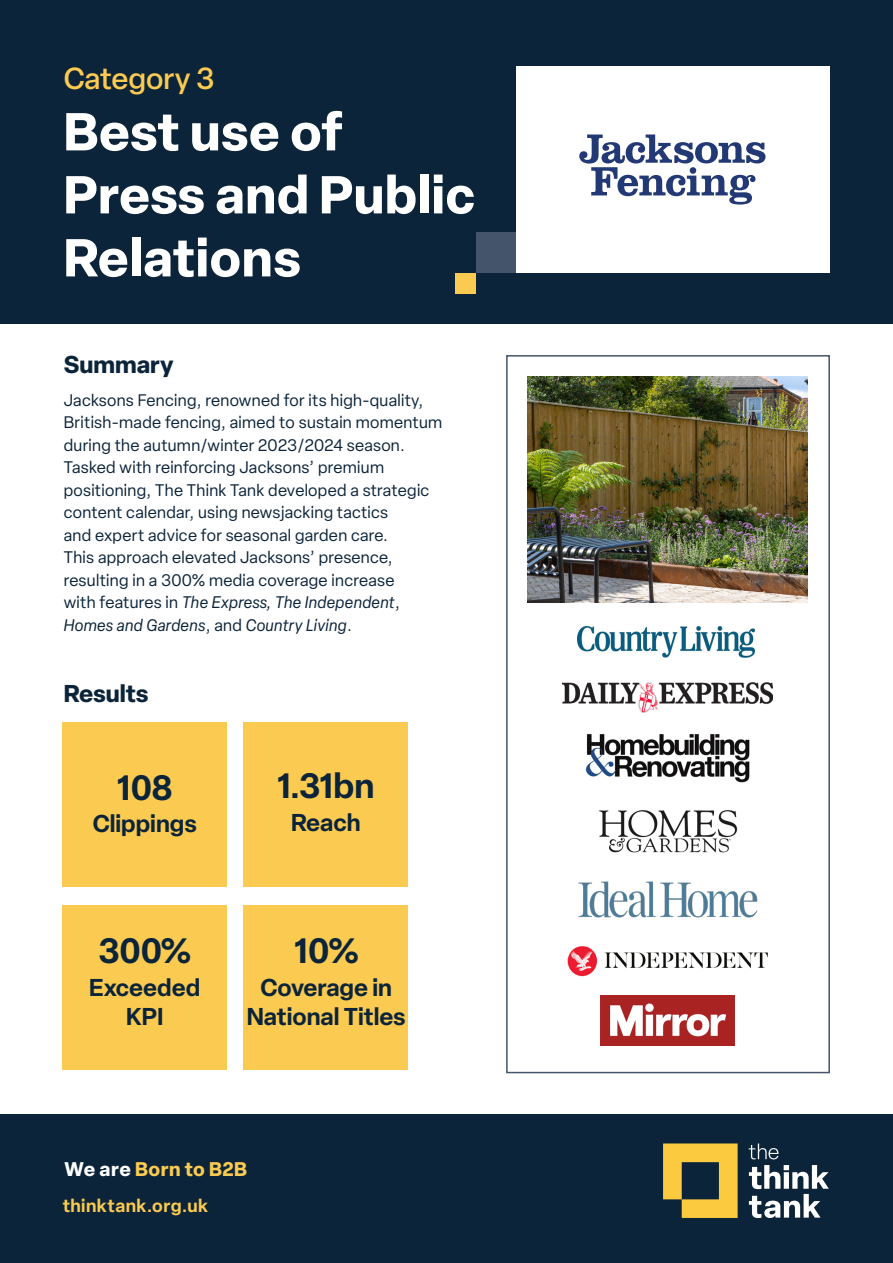
<style>
.page{position:relative;width:893px;height:1263px;background:#fff}
.page>*{position:absolute;margin:0;border:0;box-sizing:border-box;transform-origin:0 0}
.t1{font:700 52.5px/63px "Elza";letter-spacing:.01em;color:#fff}
.Stat_description{font:600 34.65px "Elza";color:#0b243a}
.Section_title{font:500 30px "Elza";color:#fbca50}
.Stat_description-2{font:600 24px/29.1px "Elza";color:#0b243a;text-align:center}
.Section_title-2{font:700 24px "Elza";color:#0b243a}
.t2{font:700 19.5px "Elza";letter-spacing:.025em;color:#fbca50}
.t3{font:600 18px "Elza";letter-spacing:.025em;color:#fbca50}
.t4{font:16.5px/22.5px "Elza";letter-spacing:.02em;color:#0b243a}
.s1{font-style:italic}
.s2{color:#fff}
</style>
<div class="page">
<div style="left:506px;top:355px;width:324px;height:718px;border:2px solid #44546a"></div>
<div style="left:0;top:1115px;width:893px;height:148px;background:#0b243a"></div>
<div style="left:0;top:0;width:893px;height:323px;background:#0b243a"></div>
<svg style="left:663px;top:1143px;width:75px;height:75px"></svg>
<svg style="left:749px;top:1143px;width:30px;height:16px"></svg>
<svg style="left:749px;top:1165px;width:80px;height:53px"></svg>
<div style="left:62px;top:905px;width:165px;height:165px;background:#fbca50"></div>
<div style="left:62px;top:722px;width:165px;height:165px;background:#fbca50"></div>
<div style="left:243px;top:905px;width:165px;height:165px;background:#fbca50"></div>
<div style="left:243px;top:722px;width:165px;height:165px;background:#fbca50"></div>
<img style="left:527px;top:376px;width:281px;height:227px">
<img style="left:599px;top:810px;width:139px;height:43px">
<img style="left:562px;top:683px;width:211px;height:30px">
<img style="left:578px;top:627px;width:176px;height:30px">
<img style="left:585px;top:734px;width:165px;height:49px">
<div style="left:456px;top:273px;width:20px;height:20px;background:#fbca50"></div>
<div style="left:476px;top:232px;width:41px;height:41px;background:#44546a"></div>
<div style="left:517px;top:66px;width:313px;height:207px;background:#fff"></div>
<svg style="left:579px;top:134px;width:186px;height:71px"></svg>
<img style="left:579px;top:882px;width:178px;height:35px">
<img style="left:567px;top:946px;width:201px;height:31px">
<img style="left:600px;top:995px;width:135px;height:50px">
<p class="Section_title" style="left:64px;top:57px;width:152px">Category 3</p>
<p class="t1" style="left:64px;top:99px;width:413px">Best use of<br>Press and Public<br>Relations</p>
<p class="Section_title-2" style="left:64px;top:347px;width:111px">Summary</p>
<p class="t4" style="left:64px;top:389px;width:380px">Jacksons Fencing, renowned for its high-quality, British-made fencing, aimed to sustain momentum during the autumn/winter 2023/2024 season.<br>Tasked with reinforcing Jacksons’ premium positioning, The Think Tank developed a strategic content calendar, using newsjacking tactics<br>and expert advice for seasonal garden care.<br>This approach elevated Jacksons’ presence, resulting in a 300% media coverage increase<br>with features in <span class="s1">The Express, The Independent</span>, <span class="s1">Homes and Gardens</span>, and <span class="s1">Country Living</span>.</p>
<p class="Section_title-2" style="left:64px;top:676px;width:86px">Results</p>
<p class="Stat_description" style="left:117px;top:763px;width:57px">108</p>
<p class="Stat_description-2" style="left:93px;top:809px;width:106px">Clippings</p>
<p class="Stat_description" style="left:99px;top:926px;width:94px">300%</p>
<p class="Stat_description-2" style="left:89px;top:972px;width:113px">Exceeded<br>KPI</p>
<p class="Stat_description" style="left:277px;top:761px;width:99px">1.31bn</p>
<p class="Stat_description-2" style="left:291px;top:807px;width:71px">Reach</p>
<p class="Stat_description" style="left:294px;top:926px;width:66px">10%</p>
<p class="Stat_description-2" style="left:247px;top:972px;width:160px">Coverage in<br>National Titles</p>
<p class="t2" style="left:65px;top:1155px;width:184px"><span class="s2">We are</span> Born to B2B</p>
<p class="t3" style="left:63px;top:1193px;width:147px">thinktank.org.uk</p>
</div>
